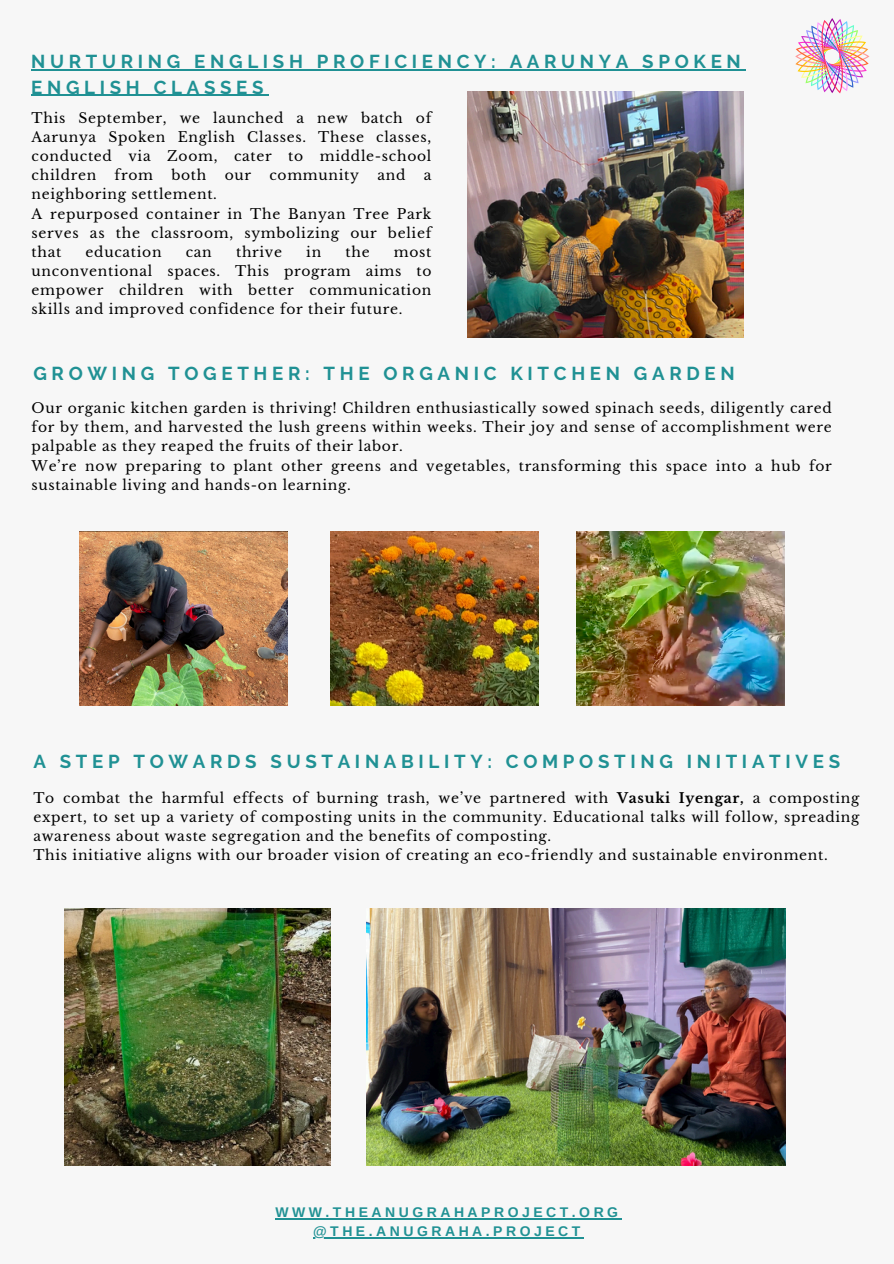
<style>
.page{position:relative;width:894px;height:1264px;background:#fff}
.page>*{position:absolute;margin:0;border:0;box-sizing:border-box;transform-origin:0 0}
.t1{font:700 18.75px/25.8px "Raleway";letter-spacing:.25em;color:#209194}
.t2{font:13.95px/19.2px "Libre Baskerville";letter-spacing:.05em;color:#000;text-align:justify}
.t3{font:700 13.95px "Arimo";letter-spacing:.25em;color:#209194}
.s1{font-weight:700}
</style>
<div class="page">
<div style="left:0;top:0;width:893px;height:1263px;background:#f7f7f7"></div>
<img style="left:467px;top:92px;width:276px;height:245px">
<img style="left:795px;top:18px;width:74px;height:75px">
<img style="left:65px;top:908px;width:265px;height:257px">
<img style="left:79px;top:532px;width:208px;height:173px">
<img style="left:330px;top:532px;width:208px;height:173px">
<img style="left:576px;top:532px;width:208px;height:173px">
<hr style="left:275px;top:1218px;width:346px;height:1px;background:#209194">
<hr style="left:313px;top:1237px;width:271px;height:1px;background:#209194">
<hr style="left:31px;top:69px;width:714px;height:1px;background:#209194">
<hr style="left:31px;top:95px;width:237px;height:1px;background:#209194">
<img style="left:366px;top:908px;width:419px;height:257px">
<p class="t1" style="left:31px;top:48px;width:711px">NURTURING ENGLISH PROFICIENCY: AARUNYA SPOKEN<br>ENGLISH CLASSES</p>
<p class="t2" style="left:32px;top:108px;width:401px">This September, we launched a new batch of Aarunya Spoken English Classes. These classes, conducted via Zoom, cater to middle-school children</p>
<p class="t2" style="left:115px;top:166px;width:40px">from</p>
<p class="t2" style="left:171px;top:166px;width:37px">both</p>
<p class="t2" style="left:225px;top:166px;width:28px">our</p>
<p class="t2" style="left:269px;top:166px;width:91px">community</p>
<p class="t2" style="left:377px;top:166px;width:29px">and</p>
<p class="t2" style="left:423px;top:166px;width:9px">a</p>
<p class="t2" style="left:32px;top:185px;width:187px">neighboring settlement.</p>
<h1 class="t2" style="left:32px;top:204px;width:401px">A repurposed container in The Banyan Tree Park serves as the classroom, symbolizing our belief that</h1>
<h1 class="t2" style="left:86px;top:242px;width:77px">education</h1>
<h1 class="t2" style="left:186px;top:242px;width:28px">can</h1>
<h1 class="t2" style="left:236px;top:242px;width:48px">thrive</h1>
<h1 class="t2" style="left:306px;top:242px;width:16px">in</h1>
<h1 class="t2" style="left:345px;top:242px;width:26px">the</h1>
<h1 class="t2" style="left:32px;top:242px;width:401px;text-indent:362px">most unconventional spaces. This program aims to empower children with better communication skills and improved confidence for their future.</h1>
<p class="t1" style="left:33px;top:360px;width:702px">GROWING TOGETHER: THE ORGANIC KITCHEN GARDEN</p>
<p class="t2" style="left:32px;top:399px;width:801px">Our organic kitchen garden is thriving! Children enthusiastically sowed spinach seeds, diligently cared for by them, and harvested the lush greens within weeks. Their joy and sense of accomplishment were palpable as they reaped the fruits of their labor.</p>
<p class="t2" style="left:32px;top:456px;width:801px">We’re now preparing to plant other greens and vegetables, transforming this space into a hub for sustainable living and hands-on learning.</p>
<p class="t1" style="left:33px;top:748px;width:808px">A STEP TOWARDS SUSTAINABILITY: COMPOSTING INITIATIVES</p>
<p class="t2" style="left:33px;top:788px;width:827px">To combat the harmful effects of burning trash, we’ve partnered with <span class="s1">Vasuki Iyengar,</span> a composting expert, to set up a variety of composting units in the community. Educational talks will follow, spreading awareness about waste segregation and the benefits of composting.</p>
<h1 class="t2" style="left:33px;top:845px;width:795px">This initiative aligns with our broader vision of creating an eco-friendly and sustainable environment.</h1>
<p class="t3" style="left:275px;top:1204px;width:344px">WWW.THEANUGRAHAPROJECT.ORG</p>
<p class="t3" style="left:313px;top:1223px;width:269px">@THE.ANUGRAHA.PROJECT</p>
</div>
